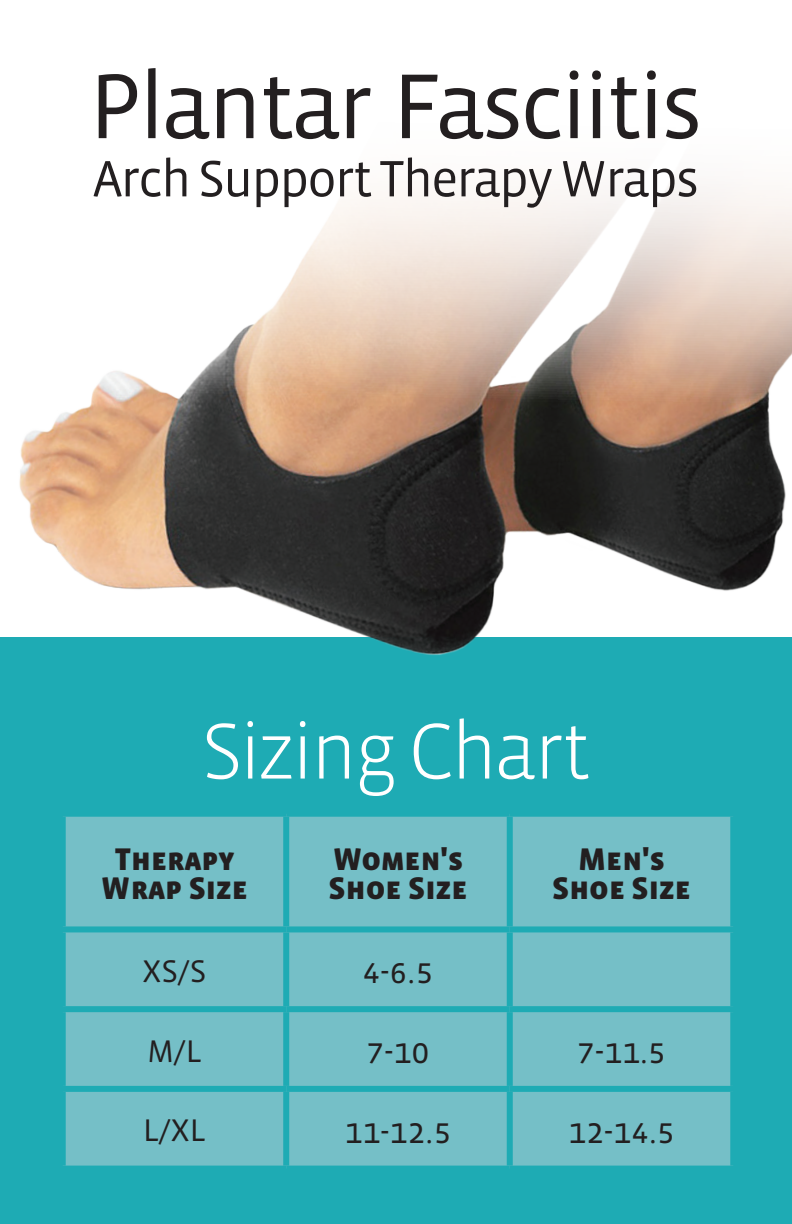
<style>
.page{position:relative;width:792px;height:1224px;background:#fff}
.page>*{position:absolute;margin:0;border:0;box-sizing:border-box;transform-origin:0 0}
.t1{font:94.2px "Vista Sans";letter-spacing:-.04em;color:#231f20}
.t2{font:300 80.8px "Vista Sans";letter-spacing:-.04em;color:#fff}
.t3{font:52.2px "Vista Sans";letter-spacing:-.04em;color:#231f20}
.t4{font:36px "Vista Sans SC Book";color:#231f20}
.t5{font:32px/28.8px "Vista Sans SC Black";color:#231f20;text-align:center}
.t6{font:32px "Vista Sans SC Book";color:#231f20}
</style>
<div class="page">
<div style="left:0;top:638px;width:792px;height:586px;background:#1eabb4"></div>
<img style="left:0;top:186px;width:792px;height:469px">
<div style="left:66px;top:817px;width:664px;height:349px;background:#75bfc7"></div>
<div style="left:283px;top:817px;width:6px;height:109px;background:#1eabb4"></div>
<div style="left:507px;top:817px;width:6px;height:109px;background:#1eabb4"></div>
<div style="left:60px;top:926px;width:226px;height:6px;background:#1eabb4"></div>
<div style="left:286px;top:926px;width:224px;height:6px;background:#1eabb4"></div>
<div style="left:283px;top:932px;width:6px;height:74px;background:#1eabb4"></div>
<div style="left:510px;top:926px;width:226px;height:6px;background:#1eabb4"></div>
<div style="left:507px;top:932px;width:6px;height:74px;background:#1eabb4"></div>
<div style="left:60px;top:1006px;width:226px;height:6px;background:#1eabb4"></div>
<div style="left:286px;top:1006px;width:224px;height:6px;background:#1eabb4"></div>
<div style="left:283px;top:1012px;width:6px;height:74px;background:#1eabb4"></div>
<div style="left:510px;top:1006px;width:226px;height:6px;background:#1eabb4"></div>
<div style="left:507px;top:1012px;width:6px;height:74px;background:#1eabb4"></div>
<div style="left:60px;top:1086px;width:226px;height:6px;background:#1eabb4"></div>
<div style="left:286px;top:1086px;width:224px;height:6px;background:#1eabb4"></div>
<div style="left:283px;top:1092px;width:6px;height:74px;background:#1eabb4"></div>
<div style="left:510px;top:1086px;width:226px;height:6px;background:#1eabb4"></div>
<div style="left:507px;top:1092px;width:6px;height:74px;background:#1eabb4"></div>
<h1 class="t1" style="left:89px;top:58px;width:616px">Plantar Fasciitis</h1>
<h3 class="t3" style="left:93px;top:152px;width:608px">Arch Support Therapy Wraps</h3>
<h2 class="t2" style="left:201px;top:710px;width:391px">Sizing Chart</h2>
<p class="t5" style="left:101px;top:845px;width:149px">Therapy<br>Wrap Size</p>
<p class="t5" style="left:329px;top:845px;width:140px;text-align:left">Women s'<br>Shoe Size</p>
<p class="t5" style="left:552px;top:845px;width:140px">Men s'<br>Shoe Size</p>
<p class="t6" style="left:143px;top:955px;width:65px">XS S/</p>
<p class="t4" style="left:363px;top:953px;width:72px">4-6.5</p>
<p class="t6" style="left:147px;top:1034px;width:56px">M L/</p>
<p class="t4" style="left:366px;top:1033px;width:64px">7-10</p>
<p class="t4" style="left:577px;top:1033px;width:90px">7-11.5</p>
<p class="t6" style="left:143px;top:1114px;width:64px">/L XL</p>
<p class="t4" style="left:345px;top:1112px;width:108px">11-12.5</p>
<p class="t4" style="left:568px;top:1112px;width:108px">12-14.5</p>
</div>
